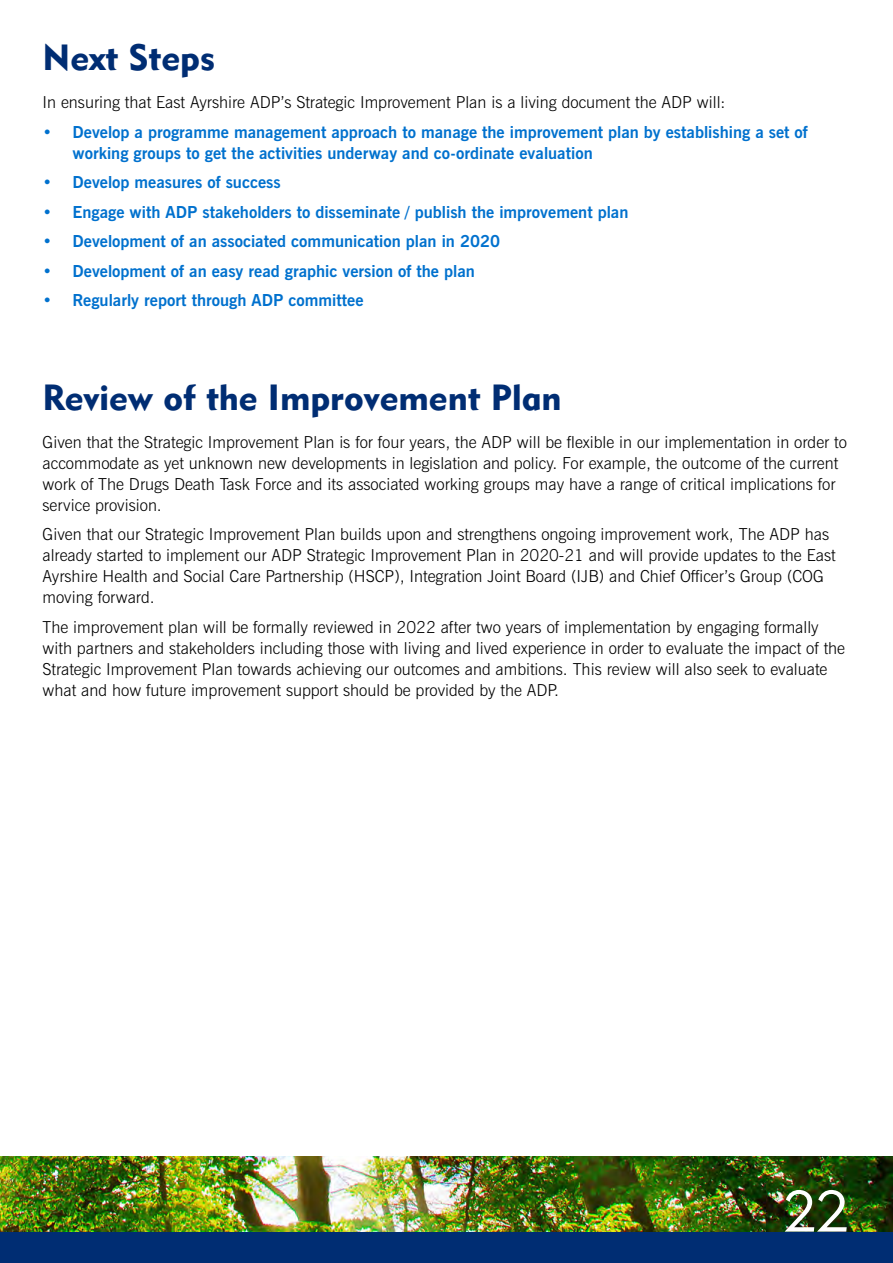
<style>
.page{position:relative;width:893px;height:1263px;background:#fff}
.page>*{position:absolute;margin:0;border:0;box-sizing:border-box;transform-origin:0 0}
.t1{font:57px "Geometric 415 BT Lite A";color:#fff}
.t2{font:36px "Geometric 415 BT Black A";color:#002d73}
.t3{font:300 16.5px/21px "News Gothic BT";color:#000}
.t4{font:700 16.5px/21px "News Gothic BT";color:#0071ce}
</style>
<div class="page">
<div style="left:0;top:1157px;width:893px;height:106px;background:#002d73"></div>
<img style="left:0;top:1157px;width:893px;height:74px">
<h2 class="t2" style="left:43px;top:35px;width:174px">Next Steps</h2>
<p class="t3" style="left:43px;top:92px;width:684px">In ensuring that East Ayrshire ADP’s Strategic Improvement Plan is a living document the ADP will:</p>
<p class="t4" style="left:73px;top:121px;width:737px;text-indent:-30px">• Develop a programme management approach to manage the improvement plan by establishing a set of working groups to get the activities underway and co-ordinate evaluation</p>
<p class="t4" style="left:43px;top:172px;width:240px">• Develop measures of success</p>
<p class="t4" style="left:43px;top:201px;width:587px">• Engage with ADP stakeholders to disseminate / publish the improvement plan</p>
<p class="t4" style="left:43px;top:231px;width:459px">• Development of an associated communication plan in 2020</p>
<p class="t4" style="left:43px;top:260px;width:434px">• Development of an easy read graphic version of the plan</p>
<p class="t4" style="left:43px;top:290px;width:322px">• Regularly report through ADP committee</p>
<h2 class="t2" style="left:43px;top:375px;width:521px">Review of the Improvement Plan</h2>
<p class="t3" style="left:43px;top:431px;width:806px">Given that the Strategic Improvement Plan is for four years, the ADP will be flexible in our implementation in order to accommodate as yet unknown new developments in legislation and policy. For example, the outcome of the current work of The Drugs Death Task Force and its associated working groups may have a range of critical implications for service provision.</p>
<p class="t3" style="left:43px;top:524px;width:795px">Given that our Strategic Improvement Plan builds upon and strengthens ongoing improvement work, The ADP has already started to implement our ADP Strategic Improvement Plan in 2020-21 and will provide updates to the East Ayrshire Health and Social Care Partnership (HSCP), Integration Joint Board (IJB) and Chief Officer’s Group (COG moving forward.</p>
<p class="t3" style="left:43px;top:616px;width:804px">The improvement plan will be formally reviewed in 2022 after two years of implementation by engaging formally with partners and stakeholders including those with living and lived experience in order to evaluate the impact of the Strategic Improvement Plan towards achieving our outcomes and ambitions. This review will also seek to evaluate what and how future improvement support should be provided by the ADP.</p>
<h1 class="t1" style="left:783px;top:1177px;width:66px">22</h1>
</div>
